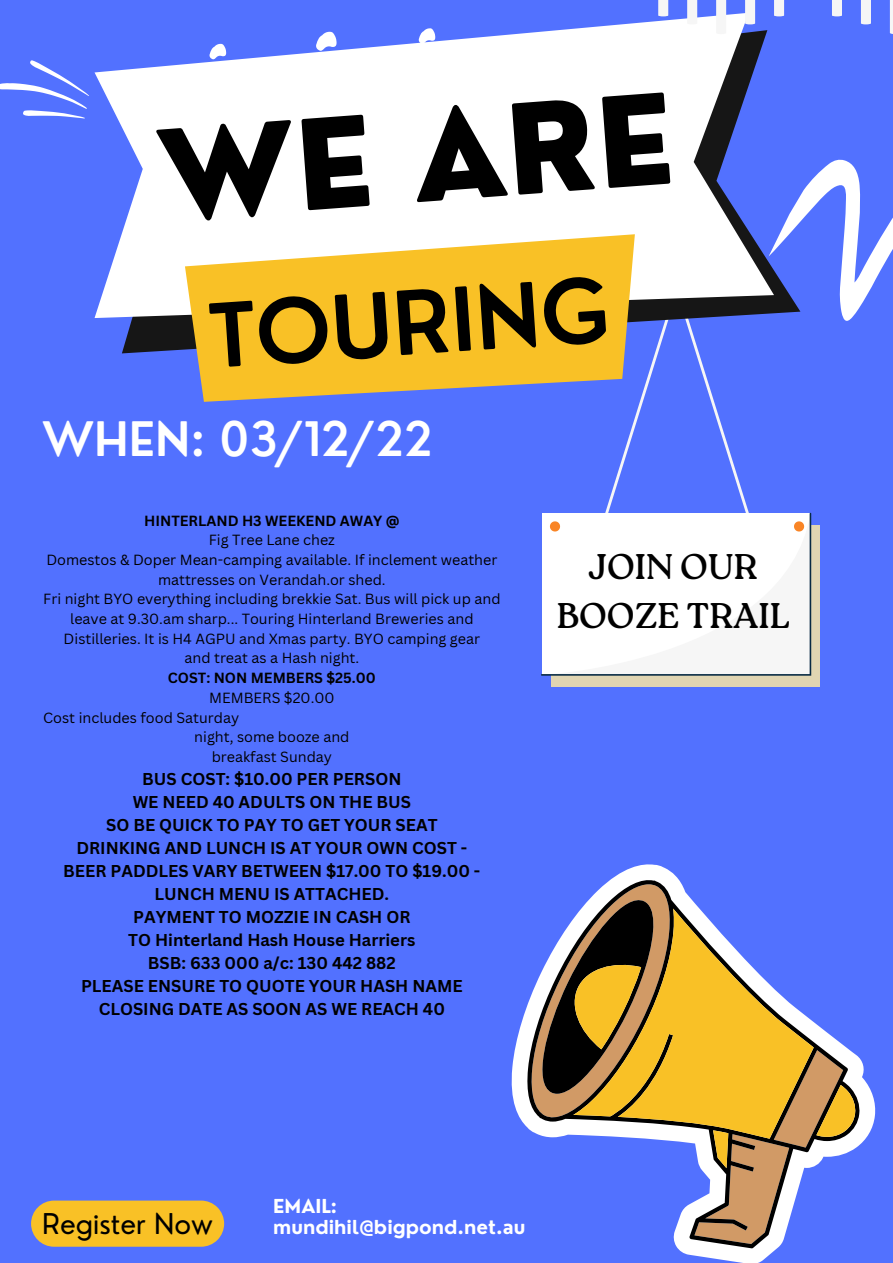
<style>
.page{position:relative;width:893px;height:1263px;background:#5271ff}
.page>*{position:absolute;margin:0;border:0;box-sizing:border-box;transform-origin:0 0}
.t1{font:800 121.88px "Nourd";color:#000}
.t2{font:600 85.88px "Nourd";color:#000}
.t3{font:600 46.35px "Nourd";color:#fff}
.t4{font:35.7px/49.5px "Roca One";color:#000;text-align:center}
.t5{font:27.9px "Nourd";color:#000}
.t6{font:700 18.75px "Nourd";color:#fff}
.t7{font:700 16.73px/23.1px "Canva Sans";color:#000;text-align:center}
.t8{font:14.33px/19.7px "Canva Sans";color:#000;text-align:center}
.t9{font:700 14.33px "Canva Sans";color:#000}
</style>
<div class="page">
<svg style="left:31px;top:1200px;width:193px;height:47px;background:#edbb34"></svg>
<svg style="left:511px;top:864px;width:365px;height:399px"></svg>
<svg style="left:526px;top:878px;width:334px;height:370px"></svg>
<svg style="left:569px;top:908px;width:287px;height:260px"></svg>
<svg style="left:122px;top:318px;width:63px;height:35px;background:#1d2133"></svg>
<svg style="left:95px;top:23px;width:671px;height:295px;background:#e5e8f7"></svg>
<svg style="left:185px;top:234px;width:356px;height:168px;background:#edc24e"></svg>
<div style="left:551px;top:526px;width:269px;height:161px;background:#e0d5b2"></div>
<svg style="left:0;top:60px;width:89px;height:59px"></svg>
<svg style="left:629px;top:0;width:264px;height:34px"></svg>
<svg style="left:541px;top:159px;width:352px;height:517px"></svg>
<svg style="left:166px;top:23px;width:357px;height:37px"></svg>
<h1 class="t1" style="left:153px;top:99px;width:519px;rotate:-4deg">WE ARE</h1>
<h2 class="t2" style="left:206px;top:283px;width:401px;rotate:-4deg">TOURING</h2>
<h3 class="t3" style="left:42px;top:410px;width:392px">WHEN: 03/12/22</h3>
<p class="t9" style="left:144px;top:510px;width:257px">HINTERLAND H3 WEEKEND AWAY @</p>
<p class="t8" style="left:43px;top:530px;width:459px">Fig Tree Lane chez<br>Domestos &amp; Doper Mean-camping available. If inclement weather mattresses on Verandah.or shed.<br>Fri night BYO everything including brekkie Sat. Bus will pick up and leave at 9.30.am sharp... Touring Hinterland Breweries and Distilleries. It is H4 AGPU and Xmas party. BYO camping gear<br>and treat as a Hash night.</p>
<p class="t9" style="left:168px;top:668px;width:209px">COST: NON MEMBERS $25.00</p>
<p class="t8" style="left:209px;top:687px;width:127px">MEMBERS $20.00</p>
<p class="t8" style="left:43px;top:707px;width:197px">Cost includes food Saturday</p>
<p class="t8" style="left:194px;top:727px;width:157px">night, some booze and</p>
<p class="t8" style="left:212px;top:746px;width:122px">breakfast Sunday</p>
<p class="t7" style="left:63px;top:767px;width:418px">BUS COST: $10.00 PER PERSON<br>WE NEED 40 ADULTS ON THE BUS<br>SO BE QUICK TO PAY TO GET YOUR SEAT<br>DRINKING AND LUNCH IS AT YOUR OWN COST -<br>BEER PADDLES VARY BETWEEN $17.00 TO $19.00 -<br>LUNCH MENU IS ATTACHED.<br>PAYMENT TO MOZZIE IN CASH OR<br>TO Hinterland Hash House Harriers<br>BSB: 633 000 a/c: 130 442 882<br>PLEASE ENSURE TO QUOTE YOUR HASH NAME<br>CLOSING DATE AS SOON AS WE REACH 40</p>
<h3 class="t4" style="left:557px;top:542px;width:234px">JOIN OUR<br>BOOZE TRAIL</h3>
<h3 class="t6" style="left:273px;top:1194px;width:65px">EMAIL:</h3>
<h3 class="t5" style="left:42px;top:1206px;width:172px">Register Now</h3>
<h3 class="t6" style="left:273px;top:1215px;width:253px">mundihil@bigpond.net.au</h3>
</div>
